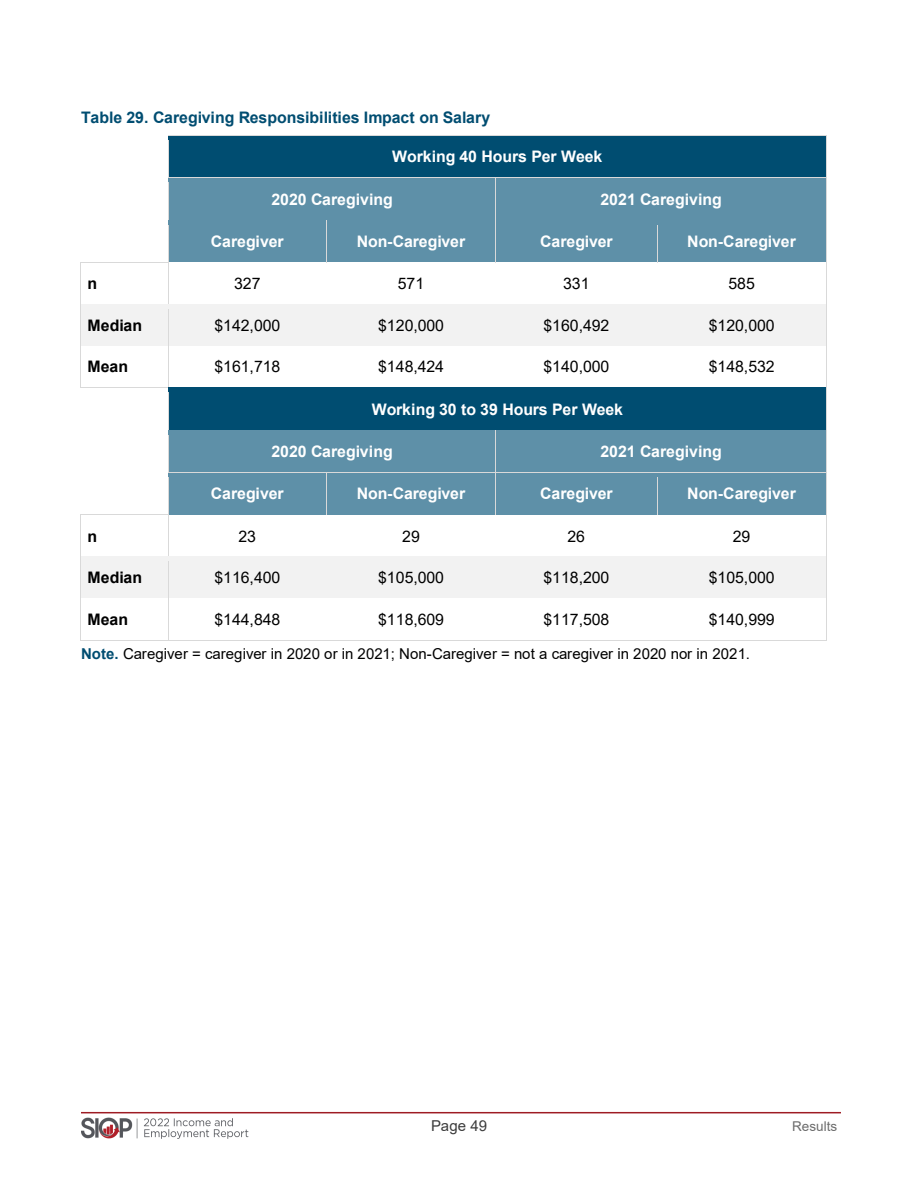
<style>
.page{position:relative;width:918px;height:1188px;background:#fff}
.page>*{position:absolute;margin:0;border:0;box-sizing:border-box;transform-origin:0 0}
.t1{font:700 15.9px "Arial";letter-spacing:-.005em;color:#fff}
.t2{font:15.9px "Arial";letter-spacing:-.01em;color:#000}
.t3{font:700 15.9px "Arial";letter-spacing:-.005em;color:#004d71}
.t4{font:700 15.9px "Arial";letter-spacing:-.005em;color:#000}
.t5{font:15px "Arial";letter-spacing:.005em;color:#000}
.t6{font:15px "Arial";letter-spacing:.005em;color:#3c3c3c}
.t7{font:13.5px "Arial";color:#6c6c6c}
.s1{font-weight:700;color:#004d71}
</style>
<div class="page">
<hr style="left:81px;top:1112px;width:760px;height:1px;background:#9e1c24">
<img style="left:81px;top:1117px;width:168px;height:22px">
<div style="left:169px;top:136px;width:657px;height:42px;background:#004d71"></div>
<hr style="left:168px;top:135px;width:658px;height:1px;background:#d9d9d9">
<hr style="left:168px;top:136px;width:658px;height:4px;background:#004d71">
<hr style="left:168px;top:140px;width:1px;height:38px;background:#d9d9d9">
<hr style="left:826px;top:140px;width:1px;height:38px;background:#d9d9d9">
<div style="left:168px;top:178px;width:327px;height:42px;background:#5e90a8"></div>
<div style="left:496px;top:178px;width:330px;height:42px;background:#5e90a8"></div>
<hr style="left:168px;top:183px;width:1px;height:37px;background:#d9d9d9">
<hr style="left:495px;top:183px;width:1px;height:37px;background:#d9d9d9">
<hr style="left:826px;top:183px;width:1px;height:37px;background:#d9d9d9">
<div style="left:168px;top:220px;width:158px;height:42px;background:#5e90a8"></div>
<div style="left:327px;top:220px;width:168px;height:42px;background:#5e90a8"></div>
<div style="left:496px;top:220px;width:161px;height:42px;background:#5e90a8"></div>
<div style="left:658px;top:220px;width:168px;height:42px;background:#5e90a8"></div>
<div style="left:657px;top:220px;width:169px;height:5px;background:#5e90a8"></div>
<hr style="left:168px;top:225px;width:1px;height:37px;background:#d9d9d9">
<hr style="left:326px;top:225px;width:1px;height:37px;background:#d9d9d9">
<hr style="left:495px;top:225px;width:1px;height:37px;background:#d9d9d9">
<hr style="left:657px;top:225px;width:1px;height:37px;background:#d9d9d9">
<hr style="left:826px;top:225px;width:1px;height:37px;background:#d9d9d9">
<hr style="left:82px;top:262px;width:86px;height:1px;background:#d9d9d9">
<hr style="left:81px;top:267px;width:1px;height:37px;background:#d9d9d9">
<hr style="left:168px;top:267px;width:1px;height:37px;background:#d9d9d9">
<hr style="left:826px;top:267px;width:1px;height:37px;background:#d9d9d9">
<div style="left:81px;top:304px;width:87px;height:42px;background:#f2f2f2"></div>
<div style="left:168px;top:304px;width:158px;height:42px;background:#f2f2f2"></div>
<div style="left:326px;top:304px;width:170px;height:42px;background:#f2f2f2"></div>
<div style="left:496px;top:304px;width:161px;height:42px;background:#f2f2f2"></div>
<div style="left:657px;top:304px;width:169px;height:42px;background:#f2f2f2"></div>
<hr style="left:81px;top:309px;width:1px;height:37px;background:#d9d9d9">
<hr style="left:168px;top:309px;width:1px;height:37px;background:#d9d9d9">
<hr style="left:826px;top:309px;width:1px;height:37px;background:#d9d9d9">
<hr style="left:81px;top:350px;width:1px;height:38px;background:#d9d9d9">
<hr style="left:168px;top:350px;width:1px;height:38px;background:#d9d9d9">
<hr style="left:826px;top:350px;width:1px;height:38px;background:#d9d9d9">
<div style="left:168px;top:388px;width:658px;height:42px;background:#004d71"></div>
<hr style="left:82px;top:388px;width:86px;height:1px;background:#d9d9d9">
<hr style="left:168px;top:393px;width:1px;height:37px;background:#d9d9d9">
<hr style="left:826px;top:393px;width:1px;height:37px;background:#d9d9d9">
<div style="left:168px;top:430px;width:327px;height:42px;background:#5e90a8"></div>
<div style="left:496px;top:430px;width:330px;height:42px;background:#5e90a8"></div>
<hr style="left:168px;top:435px;width:1px;height:37px;background:#d9d9d9">
<hr style="left:495px;top:435px;width:1px;height:37px;background:#d9d9d9">
<hr style="left:826px;top:435px;width:1px;height:37px;background:#d9d9d9">
<div style="left:168px;top:473px;width:158px;height:41px;background:#5e90a8"></div>
<div style="left:327px;top:473px;width:168px;height:41px;background:#5e90a8"></div>
<div style="left:496px;top:473px;width:161px;height:41px;background:#5e90a8"></div>
<div style="left:658px;top:473px;width:168px;height:41px;background:#5e90a8"></div>
<hr style="left:168px;top:472px;width:158px;height:1px;background:#d9d9d9">
<hr style="left:327px;top:472px;width:168px;height:1px;background:#d9d9d9">
<hr style="left:496px;top:472px;width:161px;height:1px;background:#d9d9d9">
<hr style="left:657px;top:472px;width:169px;height:1px;background:#d9d9d9">
<hr style="left:657px;top:473px;width:169px;height:4px;background:#5e90a8">
<hr style="left:168px;top:477px;width:1px;height:37px;background:#d9d9d9">
<hr style="left:326px;top:477px;width:1px;height:37px;background:#d9d9d9">
<hr style="left:495px;top:477px;width:1px;height:37px;background:#d9d9d9">
<hr style="left:657px;top:477px;width:1px;height:37px;background:#d9d9d9">
<hr style="left:826px;top:477px;width:1px;height:37px;background:#d9d9d9">
<hr style="left:82px;top:514px;width:86px;height:1px;background:#d9d9d9">
<hr style="left:81px;top:520px;width:1px;height:37px;background:#d9d9d9">
<hr style="left:168px;top:520px;width:1px;height:37px;background:#d9d9d9">
<hr style="left:826px;top:520px;width:1px;height:37px;background:#d9d9d9">
<div style="left:81px;top:556px;width:87px;height:42px;background:#f2f2f2"></div>
<div style="left:168px;top:556px;width:158px;height:42px;background:#f2f2f2"></div>
<div style="left:326px;top:556px;width:170px;height:42px;background:#f2f2f2"></div>
<div style="left:496px;top:556px;width:161px;height:42px;background:#f2f2f2"></div>
<div style="left:657px;top:556px;width:169px;height:42px;background:#f2f2f2"></div>
<hr style="left:81px;top:561px;width:1px;height:37px;background:#d9d9d9">
<hr style="left:168px;top:561px;width:1px;height:37px;background:#d9d9d9">
<hr style="left:826px;top:561px;width:1px;height:37px;background:#d9d9d9">
<hr style="left:81px;top:603px;width:1px;height:37px;background:#d9d9d9">
<hr style="left:81px;top:640px;width:87px;height:1px;background:#d9d9d9">
<hr style="left:168px;top:603px;width:1px;height:37px;background:#d9d9d9">
<hr style="left:168px;top:640px;width:159px;height:1px;background:#d9d9d9">
<hr style="left:326px;top:640px;width:170px;height:1px;background:#d9d9d9">
<hr style="left:495px;top:640px;width:162px;height:1px;background:#d9d9d9">
<hr style="left:657px;top:640px;width:169px;height:1px;background:#d9d9d9">
<hr style="left:826px;top:603px;width:1px;height:37px;background:#d9d9d9">
<p class="t3" style="left:81px;top:106px;width:411px">Table 29. Caregiving Responsibilities Impact on Salary</p>
<p class="t1" style="left:392px;top:146px;width:212px">Working 40 Hours Per Week</p>
<p class="t1" style="left:272px;top:188px;width:123px">2020 Caregiving</p>
<p class="t1" style="left:601px;top:188px;width:123px">2021 Caregiving</p>
<p class="t1" style="left:211px;top:230px;width:74px">Caregiver</p>
<p class="t1" style="left:357px;top:230px;width:110px">Non-Caregiver</p>
<p class="t1" style="left:540px;top:230px;width:74px">Caregiver</p>
<p class="t1" style="left:687px;top:230px;width:110px">Non-Caregiver</p>
<p class="t4" style="left:88px;top:272px;width:11px">n</p>
<p class="t2" style="left:234px;top:273px;width:28px">327</p>
<p class="t2" style="left:398px;top:273px;width:28px">571</p>
<p class="t2" style="left:563px;top:273px;width:28px">331</p>
<p class="t2" style="left:728px;top:273px;width:28px">585</p>
<p class="t4" style="left:88px;top:314px;width:56px">Median</p>
<p class="t2" style="left:214px;top:314px;width:67px">$142,000</p>
<p class="t2" style="left:378px;top:314px;width:67px">$120,000</p>
<p class="t2" style="left:544px;top:314px;width:67px">$160,492</p>
<p class="t2" style="left:709px;top:314px;width:67px">$120,000</p>
<p class="t4" style="left:88px;top:356px;width:42px">Mean</p>
<p class="t2" style="left:214px;top:356px;width:67px">$161,718</p>
<p class="t2" style="left:378px;top:356px;width:67px">$148,424</p>
<p class="t2" style="left:544px;top:356px;width:67px">$140,000</p>
<p class="t2" style="left:709px;top:356px;width:67px">$148,532</p>
<p class="t1" style="left:372px;top:398px;width:253px">Working 30 to 39 Hours Per Week</p>
<p class="t1" style="left:272px;top:440px;width:123px">2020 Caregiving</p>
<p class="t1" style="left:601px;top:440px;width:123px">2021 Caregiving</p>
<p class="t1" style="left:211px;top:482px;width:74px">Caregiver</p>
<p class="t1" style="left:357px;top:482px;width:110px">Non-Caregiver</p>
<p class="t1" style="left:540px;top:482px;width:74px">Caregiver</p>
<p class="t1" style="left:687px;top:482px;width:110px">Non-Caregiver</p>
<p class="t4" style="left:88px;top:525px;width:11px">n</p>
<p class="t2" style="left:239px;top:525px;width:19px">23</p>
<p class="t2" style="left:402px;top:525px;width:19px">29</p>
<p class="t2" style="left:568px;top:525px;width:19px">26</p>
<p class="t2" style="left:733px;top:525px;width:19px">29</p>
<p class="t4" style="left:88px;top:566px;width:56px">Median</p>
<p class="t2" style="left:214px;top:567px;width:67px">$116,400</p>
<p class="t2" style="left:378px;top:567px;width:67px">$105,000</p>
<p class="t2" style="left:544px;top:567px;width:67px">$118,200</p>
<p class="t2" style="left:709px;top:567px;width:67px">$105,000</p>
<p class="t4" style="left:88px;top:608px;width:42px">Mean</p>
<p class="t2" style="left:214px;top:608px;width:67px">$144,848</p>
<p class="t2" style="left:378px;top:608px;width:67px">$118,609</p>
<p class="t2" style="left:544px;top:608px;width:67px">$117,508</p>
<p class="t2" style="left:709px;top:608px;width:67px">$140,999</p>
<p class="t5" style="left:81px;top:643px;width:670px"><span class="s1">Note.</span> Caregiver = caregiver in 2020 or in 2021; Non-Caregiver = not a caregiver in 2020 nor in 2021.</p>
<p class="t6" style="left:431px;top:1115px;width:58px">Page 49</p>
<p class="t7" style="left:792px;top:1117px;width:47px">Results</p>
</div>
